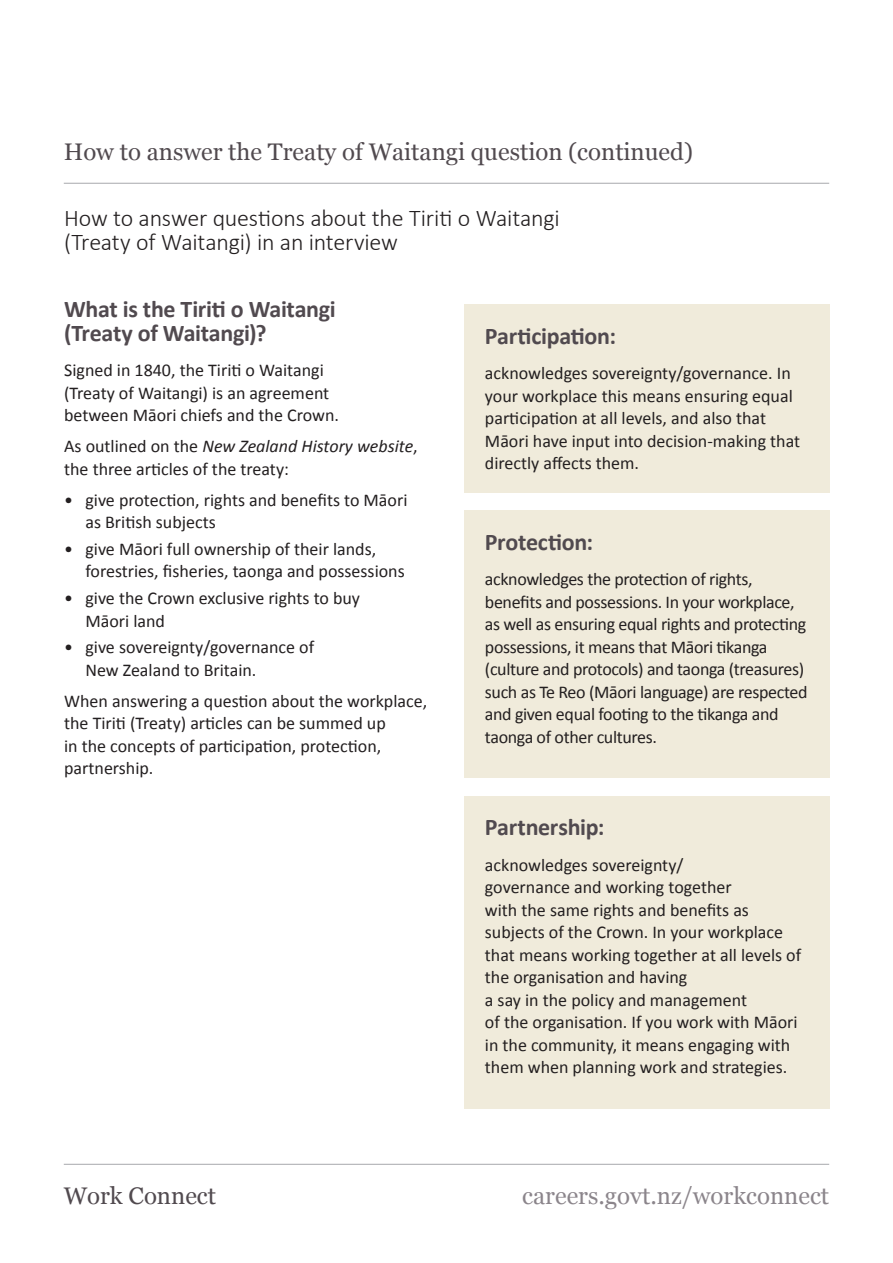
<style>
.page{position:relative;width:893px;height:1263px;background:#fff}
.page>*{position:absolute;margin:0;border:0;box-sizing:border-box;transform-origin:0 0}
.t1{font:700 24px/24px "Calibri";letter-spacing:-.015em;color:#514a4f}
.Heading_2{font:300 24px/24px "Calibri";letter-spacing:-.01em;color:#231f20}
.t2{font:24px "Georgia";color:#514a4f}
.t3{font:24px "Georgia";color:#8b858b}
.Body_12pt{font:18px/22.5px "Calibri";color:#231f20}
.Body_12pt-2{font:18px/22.5px "Calibri";letter-spacing:-.02em;color:#231f20}
.s1{font-style:italic}
</style>
<div class="page">
<hr style="left:64px;top:1164px;width:765px;height:1px;background:#a7a9ac">
<div style="left:464px;top:305px;width:365px;height:188px;background:#f0ebdb"></div>
<div style="left:464px;top:510px;width:365px;height:268px;background:#f0ebdb"></div>
<div style="left:464px;top:796px;width:365px;height:312px;background:#f0ebdb"></div>
<hr style="left:64px;top:183px;width:765px;height:1px;background:#a7a9ac">
<p class="t2" style="left:64px;top:134px;width:631px">How to answer the Treaty of Waitangi question (continued)</p>
<p class="Heading_2" style="left:64px;top:205px;width:497px">How to answer questions about the Tiriti o Waitangi (Treaty of Waitangi) in an interview</p>
<h3 class="t1" style="left:64px;top:296px;width:273px">What is the Tiriti o Waitangi (Treaty of Waitangi)?</h3>
<p class="Body_12pt" style="left:64px;top:359px;width:276px">Signed in 1840, the Tiriti o Waitangi (Treaty of Waitangi) is an agreement between Māori chiefs and the Crown.</p>
<p class="Body_12pt" style="left:64px;top:435px;width:355px">As outlined on the <span class="s1">New Zealand History website</span>, the three articles of the treaty:</p>
<p class="Body_12pt" style="left:85px;top:488px;width:324px;text-indent:-21px">• give protection, rights and benefits to Māori as British subjects</p>
<p class="Body_12pt" style="left:85px;top:538px;width:321px;text-indent:-21px">• give Māori full ownership of their lands, forestries, fisheries, taonga and possessions</p>
<p class="Body_12pt" style="left:85px;top:587px;width:276px;text-indent:-21px">• give the Crown exclusive rights to buy<br>Māori land</p>
<p class="Body_12pt" style="left:85px;top:636px;width:230px;text-indent:-21px">• give sovereignty/governance of<br>New Zealand to Britain.</p>
<p class="Body_12pt" style="left:64px;top:690px;width:365px">When answering a question about the workplace, the Tiriti (Treaty) articles can be summed up<br>in the concepts of participation, protection, partnership.</p>
<h3 class="t1" style="left:485px;top:323px;width:132px">Participation:</h3>
<p class="Body_12pt" style="left:485px;top:362px;width:317px">acknowledges sovereignty/governance. In your workplace this means ensuring equal participation at all levels, and also that Māori have input into decision-making that directly affects them.</p>
<h3 class="t1" style="left:485px;top:529px;width:110px">Protection:</h3>
<p class="Body_12pt-2" style="left:485px;top:568px;width:324px">acknowledges the protection of rights, benefits and possessions. In your workplace, as well as ensuring equal rights and protecting possessions, it means that Māori tikanga (culture and protocols) and taonga (treasures) such as Te Reo (Māori language) are respected and given equal footing to the tikanga and taonga of other cultures.</p>
<h3 class="t1" style="left:485px;top:814px;width:121px">Partnership:</h3>
<p class="Body_12pt" style="left:485px;top:853px;width:318px">acknowledges sovereignty/<br>governance and working together<br>with the same rights and benefits as subjects of the Crown. In your workplace that means working together at all levels of the organisation and having<br>a say in the policy and management<br>of the organisation. If you work with Māori in the community, it means engaging with them when planning work and strategies.</p>
<h1 class="t2" style="left:64px;top:1178px;width:154px">Work Connect</h1>
<h1 class="t3" style="left:522px;top:1178px;width:308px">careers.govt.nz/workconnect</h1>
</div>
